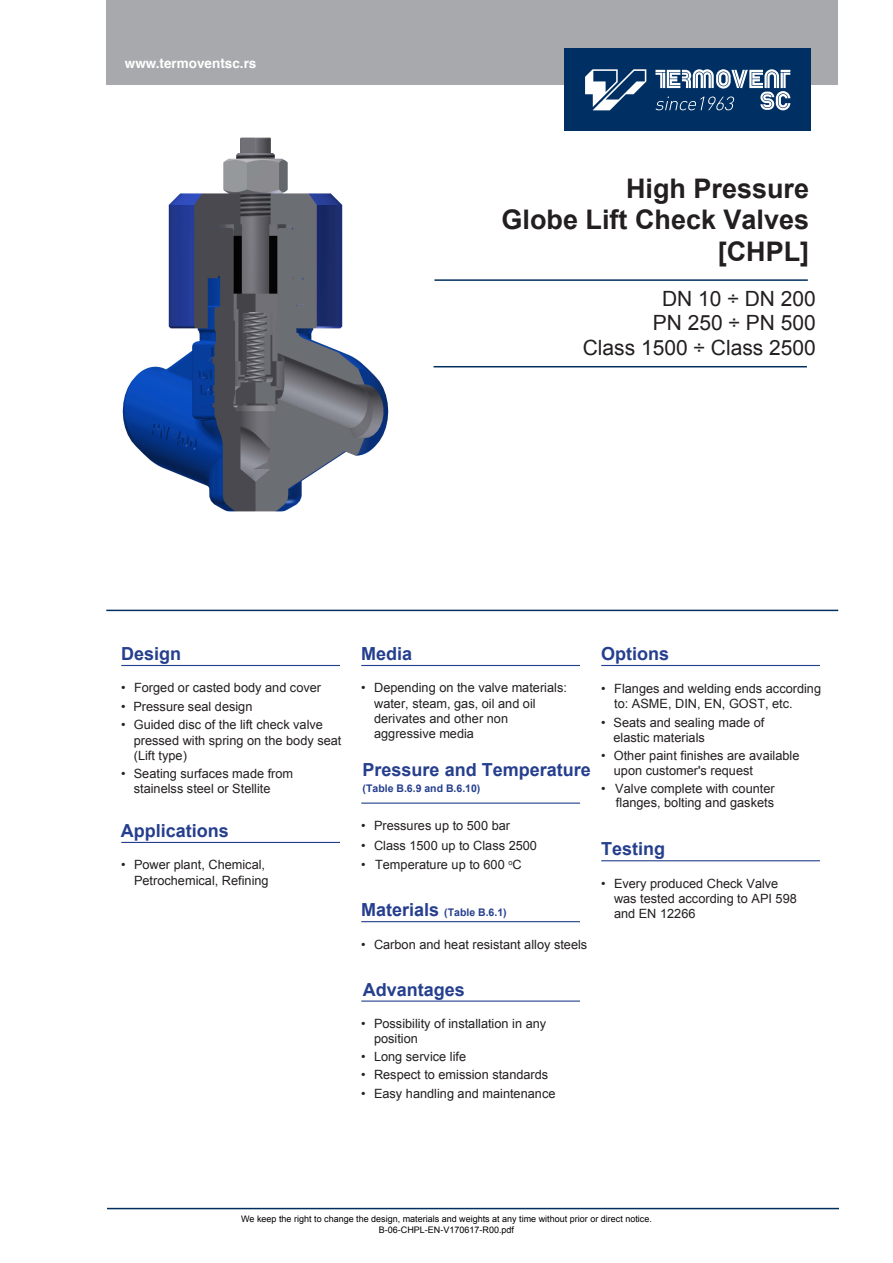
<style>
.page{position:relative;width:893px;height:1263px;background:#fff}
.page>*{position:absolute;margin:0;border:0;box-sizing:border-box;transform-origin:0 0}
.t1{font:700 27px/31.3px "Arial";color:#231f20;text-align:right}
.t2{font:21px/24.6px "Arial";color:#231f20;text-align:right}
.t3{font:700 18px "Arial";color:#253f8e}
.t4{font:700 13.5px "Helvetica";color:#fff}
.t5{font:12.75px/15.3px "Arial";color:#231f20}
.t6{font:700 10.5px "Arial";color:#253f8e}
.t7{font:9px "Arial";color:#000}
.s1{font-style:inherit}
.s2{font-size:18px}
</style>
<div class="page">
<div style="left:106px;top:0;width:732px;height:84px;background:#a8a9ad"></div>
<hr style="left:434px;top:279px;width:374px;height:2px;background:#002f5e">
<hr style="left:434px;top:366px;width:373px;height:1px;background:#002f5e">
<hr style="left:106px;top:610px;width:732px;height:1px;background:#002f5e">
<hr style="left:107px;top:1208px;width:732px;height:1px;background:#002f5e">
<img style="left:122px;top:137px;width:267px;height:375px">
<hr style="left:121px;top:665px;width:219px;height:1px;background:#253f8e">
<hr style="left:121px;top:842px;width:219px;height:1px;background:#253f8e">
<hr style="left:361px;top:665px;width:219px;height:1px;background:#253f8e">
<hr style="left:361px;top:802px;width:219px;height:2px;background:#253f8e">
<hr style="left:361px;top:921px;width:219px;height:1px;background:#253f8e">
<hr style="left:361px;top:1000px;width:219px;height:2px;background:#253f8e">
<hr style="left:601px;top:665px;width:219px;height:1px;background:#253f8e">
<hr style="left:601px;top:860px;width:219px;height:1px;background:#253f8e">
<div style="left:565px;top:49px;width:246px;height:82px;background:#003063"></div>
<svg style="left:585px;top:69px;width:61px;height:41px"></svg>
<svg style="left:655px;top:69px;width:135px;height:41px"></svg>
<p class="t4" style="left:125px;top:53px;width:133px">www.termoventsc.rs</p>
<h1 class="t1" style="left:502px;top:174px;width:309px">High Pressure<br>Globe Lift Check Valves [CHPL]</h1>
<h2 class="t2" style="left:583px;top:286px;width:235px">DN 10 ÷ DN 200<br>PN 250 ÷ PN 500<br>Class 1500 ÷ Class 2500</h2>
<h3 class="t3" style="left:121px;top:642px;width:62px">Design</h3>
<p class="t5" style="left:121px;top:680px;width:201px">• Forged or casted body and cover</p>
<p class="t5" style="left:121px;top:699px;width:133px">• Pressure seal <span class="s1">design</span></p>
<p class="t5" style="left:134px;top:717px;width:209px;text-indent:-13px">• Guided disc of the lift check valve pressed with spring on the body seat (Lift type)</p>
<p class="t5" style="left:134px;top:766px;width:161px;text-indent:-13px">• Seating surfaces made from stainelss steel or Stellite</p>
<h3 class="t3" style="left:121px;top:819px;width:110px">Applications</h3>
<p class="t5" style="left:121px;top:857px;width:149px;text-align:right">• Power plant, Chemical,<br>Petrochemical, Refining</p>
<h3 class="t3" style="left:361px;top:642px;width:53px">Media</h3>
<p class="t5" style="left:374px;top:680px;width:194px;text-indent:-13px">• Depending o<span class="s1">n</span> the valve materials: water, steam, gas, oil and oil derivates and other non aggressive media</p>
<h3 class="t3" style="left:363px;top:758px;width:230px">Pressure and Temperature</h3>
<p class="t6" style="left:363px;top:781px;width:119px">(Table B.6.<span class="s1">9</span> and B.6.1<span class="s1">0</span>)</p>
<p class="t5" style="left:361px;top:818px;width:150px">• Pressures up to 500 bar</p>
<p class="t5" style="left:361px;top:838px;width:177px">• Class 1500 up to Class 2500</p>
<p class="t5" style="left:361px;top:857px;width:162px">• Temperature up to 600 <sup>o</sup>C</p>
<p class="t6" style="left:361px;top:905px;width:147px"><span class="s2">Materials</span> (Table B.6.1)</p>
<p class="t5" style="left:361px;top:937px;width:228px">• Carbon and heat resistant alloy steels</p>
<h3 class="t3" style="left:363px;top:977px;width:104px">Advantages</h3>
<p class="t5" style="left:374px;top:1016px;width:174px;text-indent:-13px">• Possibility of installation in any position</p>
<p class="t5" style="left:361px;top:1049px;width:106px">• Long service life</p>
<p class="t5" style="left:361px;top:1067px;width:189px">• Respect to emission standards</p>
<p class="t5" style="left:361px;top:1085px;width:196px">• Easy handling and maintenance</p>
<h3 class="t3" style="left:601px;top:642px;width:70px">Options</h3>
<p class="t5" style="left:614px;top:681px;width:208px;line-height:14.9px;text-indent:-13px">• Flanges and welding ends according to: ASME, DIN, EN, GOST, etc.</p>
<p class="t5" style="left:613px;top:715px;width:152px;text-indent:-12px">• Seats and sealing made of elastic materials</p>
<p class="t5" style="left:614px;top:748px;width:187px;text-indent:-13px">• Other paint finishes are available upon customer's request</p>
<p class="t5" style="left:601px;top:781px;width:175px;line-height:14.9px;text-align:right">• Valve complete with counter flanges, bolting and gaskets</p>
<h3 class="t3" style="left:601px;top:837px;width:66px">Testing</h3>
<p class="t5" style="left:614px;top:876px;width:184px;text-indent:-13px">• Every produced Check Valve was tested according to API 598 and EN 12266</p>
<p class="t7" style="left:241px;top:1213px;width:412px">We keep the right to change the design, materials and weights at any time without prior or direct notice.</p>
<p class="t7" style="left:379px;top:1224px;width:137px">B-06-CHPL-EN-V170617-R00.pdf</p>
</div>
